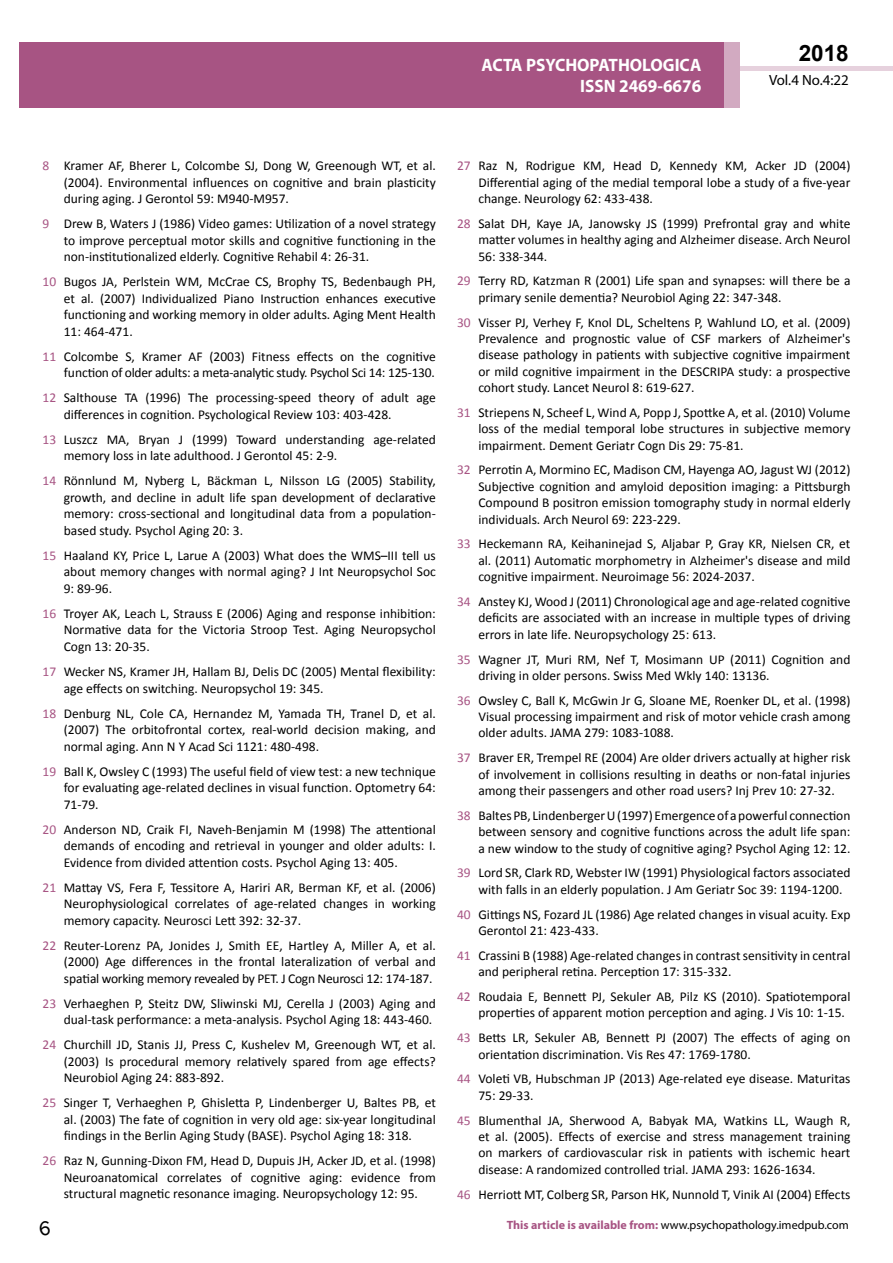
<style>
.page{position:relative;width:893px;height:1263px;background:#fff}
.page>*{position:absolute;margin:0;border:0;box-sizing:border-box;transform-origin:0 0}
.t1{font:25.5px "Tunga";color:#000}
.t2{font:700 22.5px "Arial";color:#000}
.t3{font:700 18px/21.6px "Myriad Pro";color:#fff;text-align:right;scale:.96 1}
.t4{font:14.85px "Myriad Pro";color:#000}
.t5{font:13.5px/16.5px "Calibri";color:#000;text-align:justify}
.t6{font:12px "Myriad Pro";color:#000}
.s1{color:#a75483}
.s2{font-weight:700;color:#a75483}
</style>
<div class="page">
<div style="left:722px;top:66px;width:171px;height:5px;background:#e6d1dd"></div>
<div style="left:19px;top:42px;width:706px;height:66px;background:#a75483"></div>
<div style="left:725px;top:43px;width:15px;height:65px;background:#d2aac1"></div>
<h3 class="t3" style="left:482px;top:53px;width:230px">ACTA PSYCHOPATHOLOGICA<br>ISSN 2469-6676</h3>
<h2 class="t2" style="left:799px;top:38px;width:52px">2018</h2>
<p class="t4" style="left:769px;top:71px;width:81px">Vol.4 No.4:22</p>
<p class="t5" style="left:64px;top:158px;width:374px;text-indent:-21px"><span class="s1">8</span> Kramer AF, Bherer L, Colcombe SJ, Dong W, Greenough WT, et al. (2004). Environmental influences on cognitive and brain plasticity during aging. J Gerontol 59: M940-M957.</p>
<p class="t5" style="left:64px;top:216px;width:374px;text-indent:-21px"><span class="s1">9</span> Drew B, Waters J (1986) Video games: Utilization of a novel strategy to improve perceptual motor skills and cognitive functioning in the non-institutionalized elderly. Cognitive Rehabil 4: 26-31.</p>
<p class="t5" style="left:64px;top:274px;width:374px;text-indent:-21px"><span class="s1">10</span> Bugos JA, Perlstein WM, McCrae CS, Brophy TS, Bedenbaugh PH, et al. (2007) Individualized Piano Instruction enhances executive functioning and working memory in older adults. Aging Ment Health 11: 464-471.</p>
<p class="t5" style="left:43px;top:348px;width:395px;text-align:right"><span class="s1">11</span> Colcombe S, Kramer AF (2003) Fitness effects on the cognitive function of older adults: a meta-analytic study. Psychol Sci 14: 125-130.</p>
<p class="t5" style="left:64px;top:390px;width:374px;text-indent:-21px"><span class="s1">12</span> Salthouse TA (1996) The processing-speed theory of adult age differences in cognition. Psychological Review 103: 403-428.</p>
<p class="t5" style="left:64px;top:431px;width:374px;text-indent:-21px"><span class="s1">13</span> Luszcz MA, Bryan J (1999) Toward understanding age-related memory loss in late adulthood. J Gerontol 45: 2-9.</p>
<p class="t5" style="left:64px;top:473px;width:374px;text-indent:-21px"><span class="s1">14</span> Rönnlund M, Nyberg L, Bäckman L, Nilsson LG (2005) Stability, growth, and decline in adult life span development of declarative memory: cross-sectional and longitudinal data from a population&shy;based study. Psychol Aging 20: 3.</p>
<p class="t5" style="left:64px;top:547px;width:374px;text-indent:-21px"><span class="s1">15</span> Haaland KY, Price L, Larue A (2003) What does the WMS–III tell us about memory changes with normal aging? J Int Neuropsychol Soc 9: 89-96.</p>
<p class="t5" style="left:64px;top:605px;width:374px;text-indent:-21px"><span class="s1">16</span> Troyer AK, Leach L, Strauss E (2006) Aging and response inhibition:<br>Normative data for the Victoria Stroop Test. Aging Neuropsychol Cogn 13: 20-35.</p>
<p class="t5" style="left:64px;top:663px;width:374px;text-indent:-21px"><span class="s1">17</span> Wecker NS, Kramer JH, Hallam BJ, Delis DC (2005) Mental flexibility: age effects on switching. Neuropsychol 19: 345.</p>
<p class="t5" style="left:64px;top:705px;width:374px;text-indent:-21px"><span class="s1">18</span> Denburg NL, Cole CA, Hernandez M, Yamada TH, Tranel D, et al. (2007) The orbitofrontal cortex, real‐world decision making, and normal aging. Ann N Y Acad Sci 1121: 480-498.</p>
<p class="t5" style="left:64px;top:763px;width:374px;text-indent:-21px"><span class="s1">19</span> Ball K, Owsley C (1993) The useful field of view test: a new technique for evaluating age-related declines in visual function. Optometry 64:<br>71-79.</p>
<p class="t5" style="left:64px;top:821px;width:374px;text-indent:-21px"><span class="s1">20</span> Anderson ND, Craik FI, Naveh-Benjamin M (1998) The attentional demands of encoding and retrieval in younger and older adults: I.<br>Evidence from divided attention costs. Psychol Aging 13: 405.</p>
<p class="t5" style="left:64px;top:879px;width:374px;text-indent:-21px"><span class="s1">21</span> Mattay VS, Fera F, Tessitore A, Hariri AR, Berman KF, et al. (2006)<br>Neurophysiological correlates of age-related changes in working memory capacity. Neurosci Lett 392: 32-37.</p>
<p class="t5" style="left:64px;top:937px;width:374px;text-indent:-21px"><span class="s1">22</span> Reuter-Lorenz PA, Jonides J, Smith EE, Hartley A, Miller A, et al. (2000) Age differences in the frontal lateralization of verbal and spatial working memory revealed by PET. J Cogn Neurosci 12: 174-187.</p>
<p class="t5" style="left:43px;top:995px;width:395px;text-align:right"><span class="s1">23</span> Verhaeghen P, Steitz DW, Sliwinski MJ, Cerella J (2003) Aging and dual-task performance: a meta-analysis. Psychol Aging 18: 443-460.</p>
<p class="t5" style="left:64px;top:1036px;width:374px;text-indent:-21px"><span class="s1">24</span> Churchill JD, Stanis JJ, Press C, Kushelev M, Greenough WT, et al. (2003) Is procedural memory relatively spared from age effects?<br>Neurobiol Aging 24: 883-892.</p>
<p class="t5" style="left:64px;top:1094px;width:374px;text-indent:-21px"><span class="s1">25</span> Singer T, Verhaeghen P, Ghisletta P, Lindenberger U, Baltes PB, et al. (2003) The fate of cognition in very old age: six-year longitudinal findings in the Berlin Aging Study (BASE). Psychol Aging 18: 318.</p>
<p class="t5" style="left:64px;top:1152px;width:374px;text-indent:-21px"><span class="s1">26</span> Raz N, Gunning-Dixon FM, Head D, Dupuis JH, Acker JD, et al. (1998)<br>Neuroanatomical correlates of cognitive aging: evidence from structural magnetic resonance imaging. Neuropsychology 12: 95.</p>
<p class="t5" style="left:478px;top:158px;width:374px;text-indent:-21px"><span class="s1">27</span> Raz N, Rodrigue KM, Head D, Kennedy KM, Acker JD (2004)<br>Differential aging of the medial temporal lobe a study of a five-year change. Neurology 62: 433-438.</p>
<p class="t5" style="left:478px;top:215px;width:374px;text-indent:-21px"><span class="s1">28</span> Salat DH, Kaye JA, Janowsky JS (1999) Prefrontal gray and white matter volumes in healthy aging and Alzheimer disease. Arch Neurol 56: 338-344.</p>
<p class="t5" style="left:478px;top:273px;width:374px;text-indent:-21px"><span class="s1">29</span> Terry RD, Katzman R (2001) Life span and synapses: will there be a primary senile dementia? Neurobiol Aging 22: 347-348.</p>
<p class="t5" style="left:478px;top:314px;width:374px;text-indent:-21px"><span class="s1">30</span> Visser PJ, Verhey F, Knol DL, Scheltens P, Wahlund LO, et al. (2009)<br>Prevalence and prognostic value of CSF markers of Alzheimer's disease pathology in patients with subjective cognitive impairment or mild cognitive impairment in the DESCRIPA study: a prospective cohort study. Lancet Neurol 8: 619-627.</p>
<p class="t5" style="left:478px;top:404px;width:374px;text-indent:-21px"><span class="s1">31</span> Striepens N, Scheef L, Wind A, Popp J, Spottke A, et al. (2010) Volume loss of the medial temporal lobe structures in subjective memory impairment. Dement Geriatr Cogn Dis 29: 75-81.</p>
<p class="t5" style="left:478px;top:462px;width:374px;text-indent:-21px"><span class="s1">32</span> Perrotin A, Mormino EC, Madison CM, Hayenga AO, Jagust WJ (2012)<br>Subjective cognition and amyloid deposition imaging: a Pittsburgh Compound B positron emission tomography study in normal elderly individuals. Arch Neurol 69: 223-229.</p>
<p class="t5" style="left:478px;top:536px;width:374px;text-indent:-21px"><span class="s1">33</span> Heckemann RA, Keihaninejad S, Aljabar P, Gray KR, Nielsen CR, et al. (2011) Automatic morphometry in Alzheimer's disease and mild cognitive impairment. Neuroimage 56: 2024-2037.</p>
<p class="t5" style="left:478px;top:593px;width:374px;text-indent:-21px"><span class="s1">34</span> Anstey KJ, Wood J (2011) Chronological age and age-related cognitive deficits are associated with an increase in multiple types of driving errors in late life. Neuropsychology 25: 613.</p>
<p class="t5" style="left:478px;top:651px;width:374px;text-indent:-21px"><span class="s1">35</span> Wagner JT, Muri RM, Nef T, Mosimann UP (2011) Cognition and driving in older persons. Swiss Med Wkly 140: 13136.</p>
<p class="t5" style="left:478px;top:692px;width:374px;text-indent:-21px"><span class="s1">36</span> Owsley C, Ball K, McGwin Jr G, Sloane ME, Roenker DL, et al. (1998)<br>Visual processing impairment and risk of motor vehicle crash among older adults. JAMA 279: 1083-1088.</p>
<p class="t5" style="left:478px;top:750px;width:374px;text-indent:-21px"><span class="s1">37</span> Braver ER, Trempel RE (2004) Are older drivers actually at higher risk of involvement in collisions resulting in deaths or non-fatal injuries among their passengers and other road users? Inj Prev 10: 27-32.</p>
<p class="t5" style="left:478px;top:807px;width:374px;text-indent:-21px"><span class="s1">38</span> Baltes PB, Lindenberger U (1997) Emergence of a powerful connection between sensory and cognitive functions across the adult life span: a new window to the study of cognitive aging? Psychol Aging 12: 12.</p>
<p class="t5" style="left:478px;top:865px;width:374px;text-indent:-21px"><span class="s1">39</span> Lord SR, Clark RD, Webster IW (1991) Physiological factors associated with falls in an elderly population. J Am Geriatr Soc 39: 1194-1200.</p>
<p class="t5" style="left:478px;top:906px;width:374px;text-indent:-21px"><span class="s1">40</span> Gittings NS, Fozard JL (1986) Age related changes in visual acuity. Exp<br>Gerontol 21: 423-433.</p>
<p class="t5" style="left:478px;top:947px;width:374px;text-indent:-21px"><span class="s1">41</span> Crassini B (1988) Age-related changes in contrast sensitivity in central and peripheral retina. Perception 17: 315-332.</p>
<p class="t5" style="left:478px;top:988px;width:374px;text-indent:-21px"><span class="s1">42</span> Roudaia E, Bennett PJ, Sekuler AB, Pilz KS (2010). Spatiotemporal properties of apparent motion perception and aging. J Vis 10: 1-15.</p>
<p class="t5" style="left:478px;top:1029px;width:374px;text-indent:-21px"><span class="s1">43</span> Betts LR, Sekuler AB, Bennett PJ (2007) The effects of aging on orientation discrimination. Vis Res 47: 1769-1780.</p>
<p class="t5" style="left:478px;top:1071px;width:374px;text-indent:-21px"><span class="s1">44</span> Voleti VB, Hubschman JP (2013) Age-related eye disease. Maturitas<br>75: 29-33.</p>
<p class="t5" style="left:478px;top:1112px;width:374px;text-indent:-21px"><span class="s1">45</span> Blumenthal JA, Sherwood A, Babyak MA, Watkins LL, Waugh R, et al. (2005). Effects of exercise and stress management training on markers of cardiovascular risk in patients with ischemic heart disease: A randomized controlled trial. JAMA 293: 1626-1634.</p>
<p class="t5" style="left:457px;top:1186px;width:395px"><span class="s1">46</span> Herriott MT, Colberg SR, Parson HK, Nunnold T, Vinik AI (2004) Effects</p>
<h1 class="t1" style="left:39px;top:1211px;width:14px">6</h1>
<p class="t6" style="left:507px;top:1218px;width:343px"><span class="s2">This article is available from:</span> www.psychopathology.imedpub.com</p>
</div>
